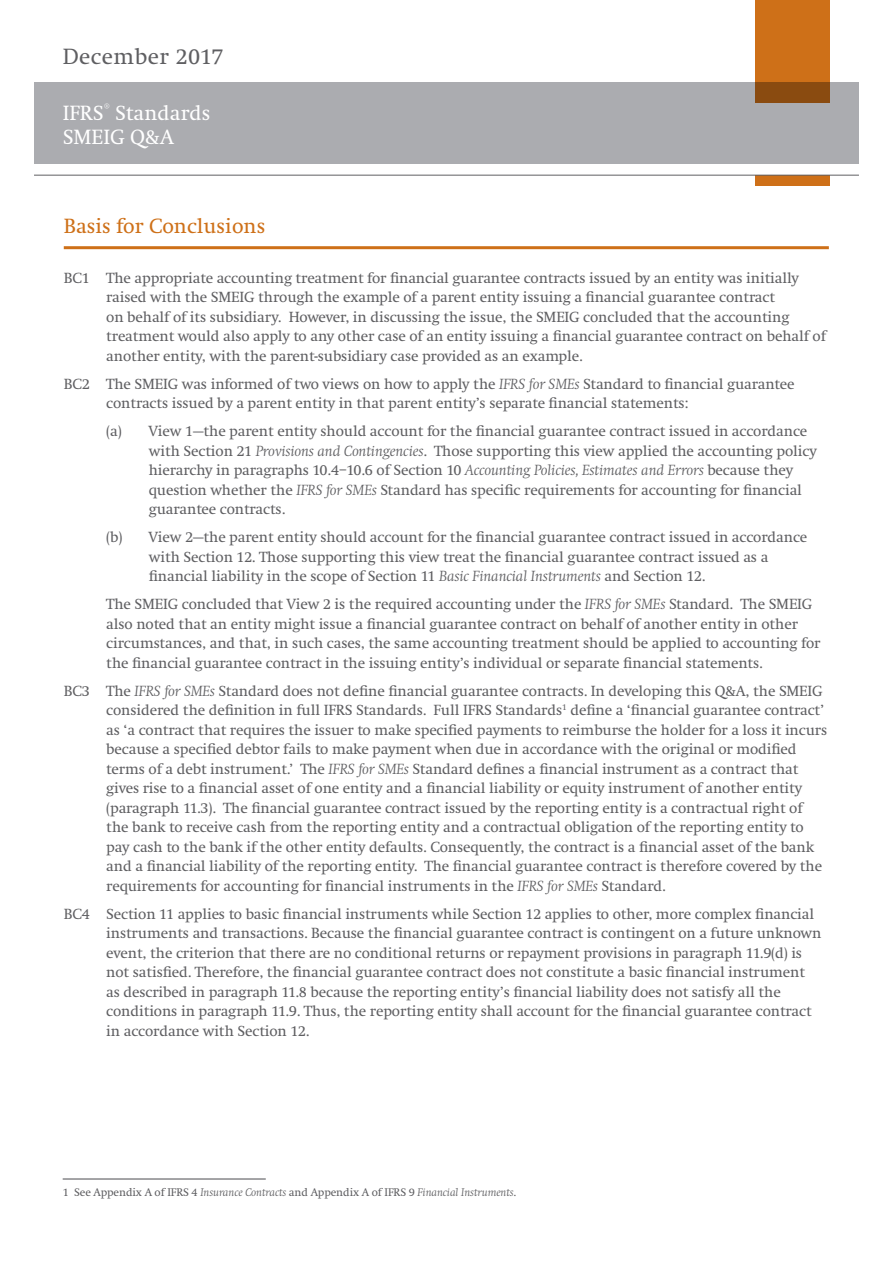
<style>
.page{position:relative;width:893px;height:1263px;background:#fff}
.page>*{position:absolute;margin:0;border:0;box-sizing:border-box;transform-origin:0 0}
.date{font:22.5px "Swift LT Pro";letter-spacing:.02em;color:#5f5f62}
.Top_bar_whiteout_tex{font:21px "Swift LT Pro";color:#fff}
.Response_heading{font:700 21px "Swift LT Pro";color:#ce7018}
.npara__manual-num{font:15px/19.5px "Swift LT Pro";letter-spacing:-.01em;color:#5f5f62}
.footnote{font:11.25px "Swift LT Pro";letter-spacing:-.01em;color:#5f5f62}
.s1{font-style:italic}
</style>
<div class="page">
<hr style="left:64px;top:246px;width:765px;height:3px;background:#ce7018">
<div style="left:755px;top:175px;width:74px;height:11px;background:#ce7018"></div>
<div style="left:34px;top:82px;width:825px;height:82px;background:#abacb0"></div>
<svg style="left:755px;top:0;width:74px;height:103px;background:#c06816"></svg>
<hr style="left:34px;top:175px;width:825px;height:1px;background:#5f5f62">
<hr style="left:63px;top:1178px;width:203px;height:1px;background:#5f5f62">
<p class="date" style="left:63px;top:43px;width:162px">December 2017</p>
<p class="Top_bar_whiteout_tex" style="left:63px;top:101px;width:149px">IFRS<sup>®</sup> Standards</p>
<p class="Top_bar_whiteout_tex" style="left:63px;top:125px;width:113px">SMEIG Q&amp;A</p>
<p class="Response_heading" style="left:64px;top:215px;width:203px">Basis for Conclusions</p>
<p class="npara__manual-num" style="left:106px;top:268px;width:721px;text-indent:-43px">BC1 The appropriate accounting treatment for financial guarantee contracts issued by an entity was initially raised with the SMEIG through the example of a parent entity issuing a financial guarantee contract<br>on behalf of its subsidiary. However, in discussing the issue, the SMEIG concluded that the accounting treatment would also apply to any other case of an entity issuing a financial guarantee contract on behalf of another entity, with the parent-subsidiary case provided as an example.</p>
<p class="npara__manual-num" style="left:106px;top:374px;width:690px;text-indent:-43px">BC2 The SMEIG was informed of two views on how to apply the <span class="s1">IFRS for SMEs</span> Standard to financial guarantee contracts issued by a parent entity in that parent entity’s separate financial statements:</p>
<p class="npara__manual-num" style="left:149px;top:421px;width:669px;text-indent:-43px">(a) View 1—the parent entity should account for the financial guarantee contract issued in accordance with Section 21 <span class="s1">Provisions and Contingencies</span>. Those supporting this view applied the accounting policy hierarchy in paragraphs 10.4–10.6 of Section 10 <span class="s1">Accounting Policies, Estimates and Errors</span> because they question whether the <span class="s1">IFRS for SMEs</span> Standard has specific requirements for accounting for financial guarantee contracts.</p>
<p class="npara__manual-num" style="left:149px;top:527px;width:660px;text-indent:-43px">(b) View 2—the parent entity should account for the financial guarantee contract issued in accordance with Section 12. Those supporting this view treat the financial guarantee contract issued as a financial liability in the scope of Section 11 <span class="s1">Basic Financial Instruments</span> and Section 12.</p>
<p class="npara__manual-num" style="left:106px;top:594px;width:716px">The SMEIG concluded that View 2 is the required accounting under the <span class="s1">IFRS for SMEs</span> Standard. The SMEIG also noted that an entity might issue a financial guarantee contract on behalf of another entity in other circumstances, and that, in such cases, the same accounting treatment should be applied to accounting for the financial guarantee contract in the issuing entity’s individual or separate financial statements.</p>
<p class="npara__manual-num" style="left:106px;top:681px;width:722px;text-indent:-43px">BC3 The <span class="s1">IFRS for SMEs</span> Standard does not define financial guarantee contracts. In developing this Q&amp;A, the SMEIG considered the definition in full IFRS Standards. Full IFRS Standards<sup>1</sup> define a ‘financial guarantee contract’ as ‘a contract that requires the issuer to make specified payments to reimburse the holder for a loss it incurs because a specified debtor fails to make payment when due in accordance with the original or modified terms of a debt instrument.’ The <span class="s1">IFRS for SMEs</span> Standard defines a financial instrument as a contract that gives rise to a financial asset of one entity and a financial liability or equity instrument of another entity (paragraph 11.3). The financial guarantee contract issued by the reporting entity is a contractual right of the bank to receive cash from the reporting entity and a contractual obligation of the reporting entity to pay cash to the bank if the other entity defaults. Consequently, the contract is a financial asset of the bank and a financial liability of the reporting entity. The financial guarantee contract is therefore covered by the requirements for accounting for financial instruments in the <span class="s1">IFRS for SMEs</span> Standard.</p>
<p class="npara__manual-num" style="left:106px;top:904px;width:717px;text-indent:-43px">BC4 Section 11 applies to basic financial instruments while Section 12 applies to other, more complex financial instruments and transactions. Because the financial guarantee contract is contingent on a future unknown event, the criterion that there are no conditional returns or repayment provisions in paragraph 11.9(d) is not satisfied. Therefore, the financial guarantee contract does not constitute a basic financial instrument as described in paragraph 11.8 because the reporting entity’s financial liability does not satisfy all the conditions in paragraph 11.9. Thus, the reporting entity shall account for the financial guarantee contract in accordance with Section 12.</p>
<p class="footnote" style="left:63px;top:1185px;width:455px">1 See Appendix A of IFRS 4 <span class="s1">Insurance Contracts</span> and Appendix A of IFRS 9 <span class="s1">Financial Instruments</span>.</p>
</div>
